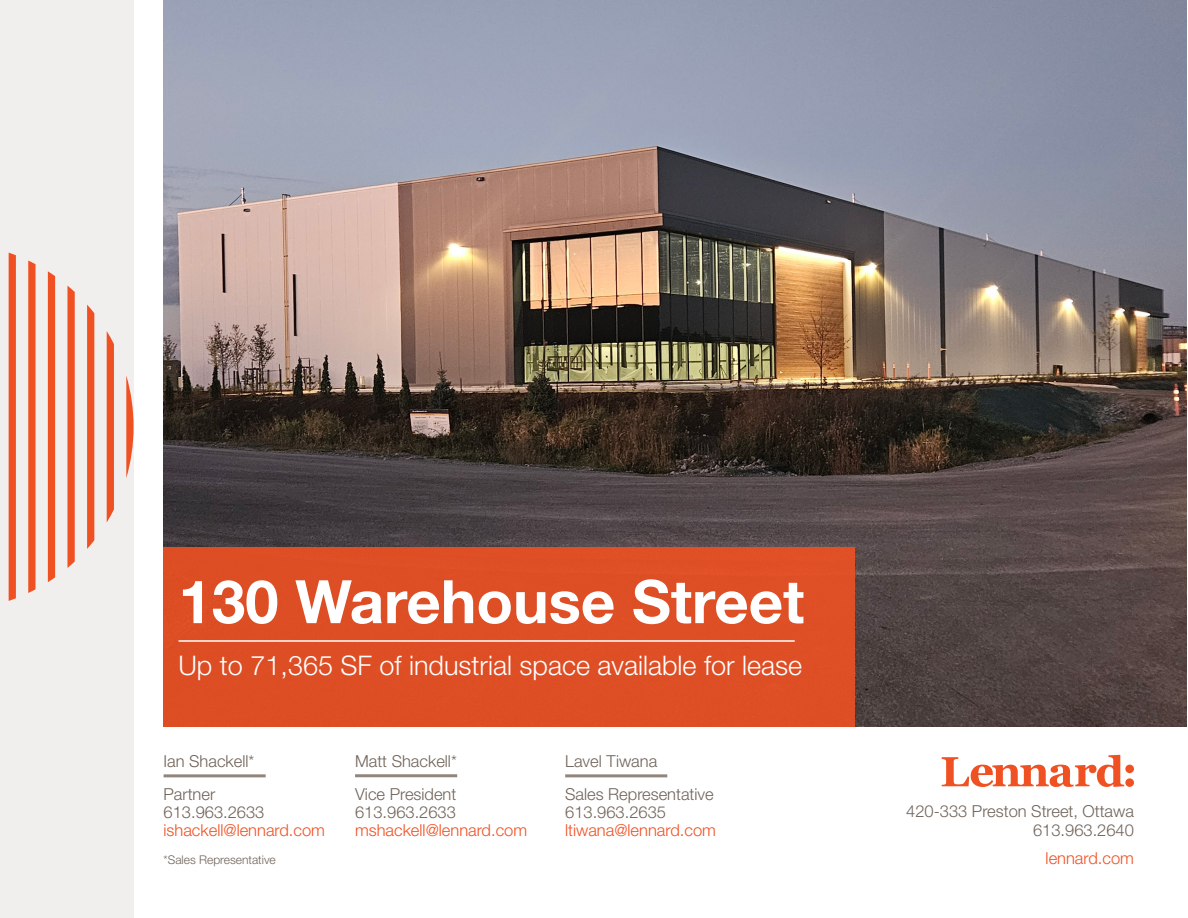
<style>
.page{position:relative;width:1188px;height:918px;background:#fff}
.page>*{position:absolute;margin:0;border:0;box-sizing:border-box;transform-origin:0 0}
.t1{font:700 60px "Helvetica Neue LT Std";color:#fff}
.t2{font:300 27px "Helvetica Neue LT Std";color:#fff}
.t3{font:300 16.5px/33px "Helvetica Neue LT Std";color:#706359}
.t4{font:300 16.5px "Helvetica Neue LT Std";color:#f05123}
.t5{font:300 12px "Helvetica Neue LT Std";color:#706359}
</style>
<div class="page">
<div style="left:0;top:0;width:134px;height:918px;background:#f1efed"></div>
<svg style="left:942px;top:755px;width:192px;height:32px"></svg>
<svg style="left:9px;top:253px;width:7px;height:348px;background:#f05427"></svg>
<svg style="left:28px;top:261px;width:8px;height:332px;background:#f06037"></svg>
<div style="left:48px;top:271px;width:7px;height:311px;background:#f05123"></div>
<svg style="left:67px;top:286px;width:8px;height:282px;background:#f06239"></svg>
<svg style="left:87px;top:305px;width:7px;height:244px;background:#f0572b"></svg>
<svg style="left:107px;top:331px;width:7px;height:191px"></svg>
<svg style="left:126px;top:376px;width:8px;height:102px"></svg>
<img style="left:164px;top:0;width:1023px;height:726px">
<div style="left:164px;top:547px;width:691px;height:179px;background:#de4e25"></div>
<hr style="left:178px;top:640px;width:617px;height:2px;background:#fff">
<hr style="left:164px;top:774px;width:102px;height:3px;background:#91857c">
<hr style="left:355px;top:774px;width:102px;height:3px;background:#91857c">
<hr style="left:565px;top:774px;width:102px;height:3px;background:#91857c">
<h1 class="t1" style="left:178px;top:565px;width:627px">130 Warehouse Street</h1>
<h2 class="t2" style="left:178px;top:649px;width:625px">Up to 71,365 SF of industrial space available for lease</h2>
<p class="t3" style="left:164px;top:744px;width:92px">Ian Shackell*<br>Partner</p>
<p class="t3" style="left:164px;top:795px;width:102px">613.963.2633</p>
<p class="t4" style="left:164px;top:820px;width:163px">ishackell@lennard.com</p>
<p class="t5" style="left:164px;top:852px;width:114px">*Sales Representative</p>
<p class="t3" style="left:355px;top:744px;width:103px">Matt Shackell*<br>Vice President</p>
<p class="t3" style="left:355px;top:795px;width:102px">613.963.2633</p>
<p class="t4" style="left:355px;top:820px;width:174px">mshackell@lennard.com</p>
<p class="t3" style="left:565px;top:744px;width:150px">Lavel Tiwana<br>Sales Representative</p>
<p class="t3" style="left:565px;top:795px;width:102px">613.963.2635</p>
<p class="t4" style="left:565px;top:820px;width:152px">ltiwana@lennard.com</p>
<p class="t3" style="left:906px;top:800px;width:229px;line-height:19.8px;text-align:right">420-333 Preston Street, Ottawa<br>613.963.2640</p>
<p class="t4" style="left:1046px;top:848px;width:90px">lennard.com</p>
</div>
